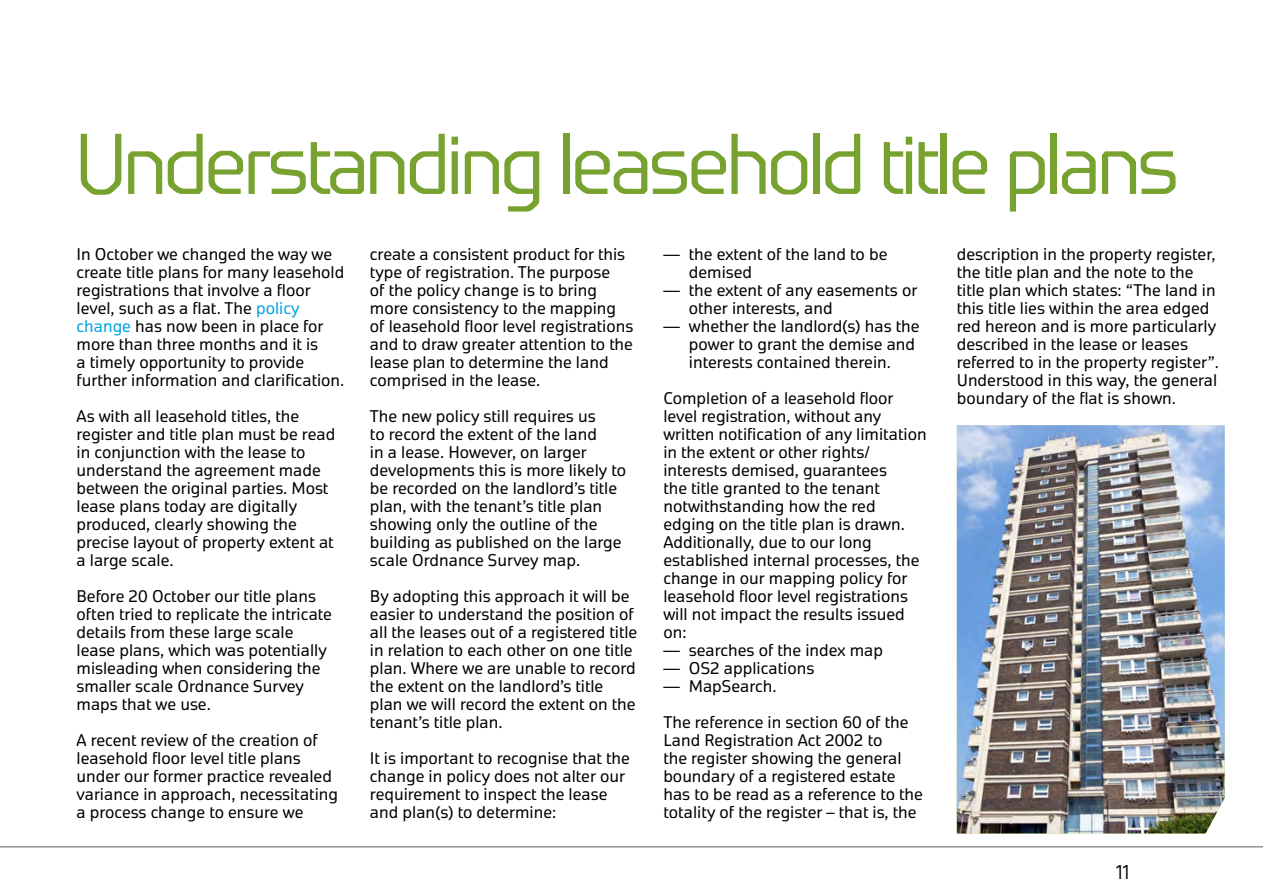
<style>
.page{position:relative;width:1263px;height:893px;background:#fff}
.page>*{position:absolute;margin:0;border:0;box-sizing:border-box;transform-origin:0 0}
.LL_Head_36{font:84px "Geo Headline";letter-spacing:-.02em;color:#78a22f}
.t1{font:19.5px "Geo Headline";color:#000}
.LL_body_1{font:16.5px/18px "Geo";color:#000}
.LL_body_0_after{font:16.5px/18px "Geo";color:#000}
.s1{color:#00a4e3}
</style>
<div class="page">
<hr style="left:0;top:846px;width:1263px;height:1px;background:#8e8e91">
<img style="left:957px;top:425px;width:268px;height:408px">
<p class="LL_Head_36" style="left:77px;top:119px;width:1103px">Understanding leasehold title plans</p>
<p class="LL_body_1" style="left:957px;top:245px;width:264px">description in the property register, the title plan and the note to the title plan which states: “The land in this title lies within the area edged red hereon and is more particularly described in the lease or leases referred to in the property register”.<br>Understood in this way, the general boundary of the flat is shown.</p>
<p class="LL_body_0_after" style="left:689px;top:245px;width:200px;text-indent:-26px">— the extent of the land to be demised</p>
<p class="LL_body_0_after" style="left:689px;top:281px;width:230px;text-indent:-26px">— the extent of any easements or other interests, and</p>
<p class="LL_body_0_after" style="left:689px;top:317px;width:232px;text-indent:-26px">— whether the landlord(s) has the power to grant the demise and interests contained therein.</p>
<p class="LL_body_0_after" style="left:663px;top:389px;width:265px">Completion of a leasehold floor level registration, without any written notification of any limitation in the extent or other rights/ interests demised, guarantees<br>the title granted to the tenant notwithstanding how the red edging on the title plan is drawn.<br>Additionally, due to our long established internal processes, the change in our mapping policy for leasehold floor level registrations will not impact the results issued on:</p>
<p class="LL_body_0_after" style="left:663px;top:641px;width:221px">— searches of the index map</p>
<p class="LL_body_0_after" style="left:663px;top:659px;width:152px">— OS2 applications</p>
<p class="LL_body_0_after" style="left:663px;top:677px;width:115px">— MapSearch.</p>
<p class="LL_body_1" style="left:663px;top:713px;width:261px">The reference in section 60 of the Land Registration Act 2002 to<br>the register showing the general boundary of a registered estate has to be read as a reference to the totality of the register – that is, the</p>
<p class="LL_body_1" style="left:77px;top:245px;width:269px">In October we changed the way we create title plans for many leasehold registrations that involve a floor level, such as a flat. The <span class="s1">policy change</span> has now been in place for more than three months and it is<br>a timely opportunity to provide further information and clarification.</p>
<p class="LL_body_1" style="left:77px;top:407px;width:260px">As with all leasehold titles, the register and title plan must be read in conjunction with the lease to understand the agreement made between the original parties. Most lease plans today are digitally produced, clearly showing the precise layout of property extent at a large scale.</p>
<p class="LL_body_1" style="left:77px;top:587px;width:257px">Before 20 October our title plans often tried to replicate the intricate details from these large scale lease plans, which was potentially misleading when considering the smaller scale Ordnance Survey maps that we use.</p>
<p class="LL_body_1" style="left:77px;top:731px;width:263px">A recent review of the creation of leasehold floor level title plans under our former practice revealed variance in approach, necessitating a process change to ensure we</p>
<p class="LL_body_1" style="left:370px;top:245px;width:265px">create a consistent product for this type of registration. The purpose<br>of the policy change is to bring more consistency to the mapping of leasehold floor level registrations and to draw greater attention to the lease plan to determine the land comprised in the lease.</p>
<p class="LL_body_1" style="left:370px;top:407px;width:258px">The new policy still requires us<br>to record the extent of the land<br>in a lease. However, on larger developments this is more likely to be recorded on the landlord’s title plan, with the tenant’s title plan showing only the outline of the building as published on the large scale Ordnance Survey map.</p>
<p class="LL_body_1" style="left:370px;top:587px;width:269px">By adopting this approach it will be easier to understand the position of all the leases out of a registered title in relation to each other on one title plan. Where we are unable to record the extent on the landlord’s title plan we will record the extent on the tenant’s title plan.</p>
<p class="LL_body_0_after" style="left:370px;top:749px;width:261px">It is important to recognise that the change in policy does not alter our requirement to inspect the lease and plan(s) to determine:</p>
<p class="t1" style="left:1116px;top:862px;width:15px">11</p>
</div>
